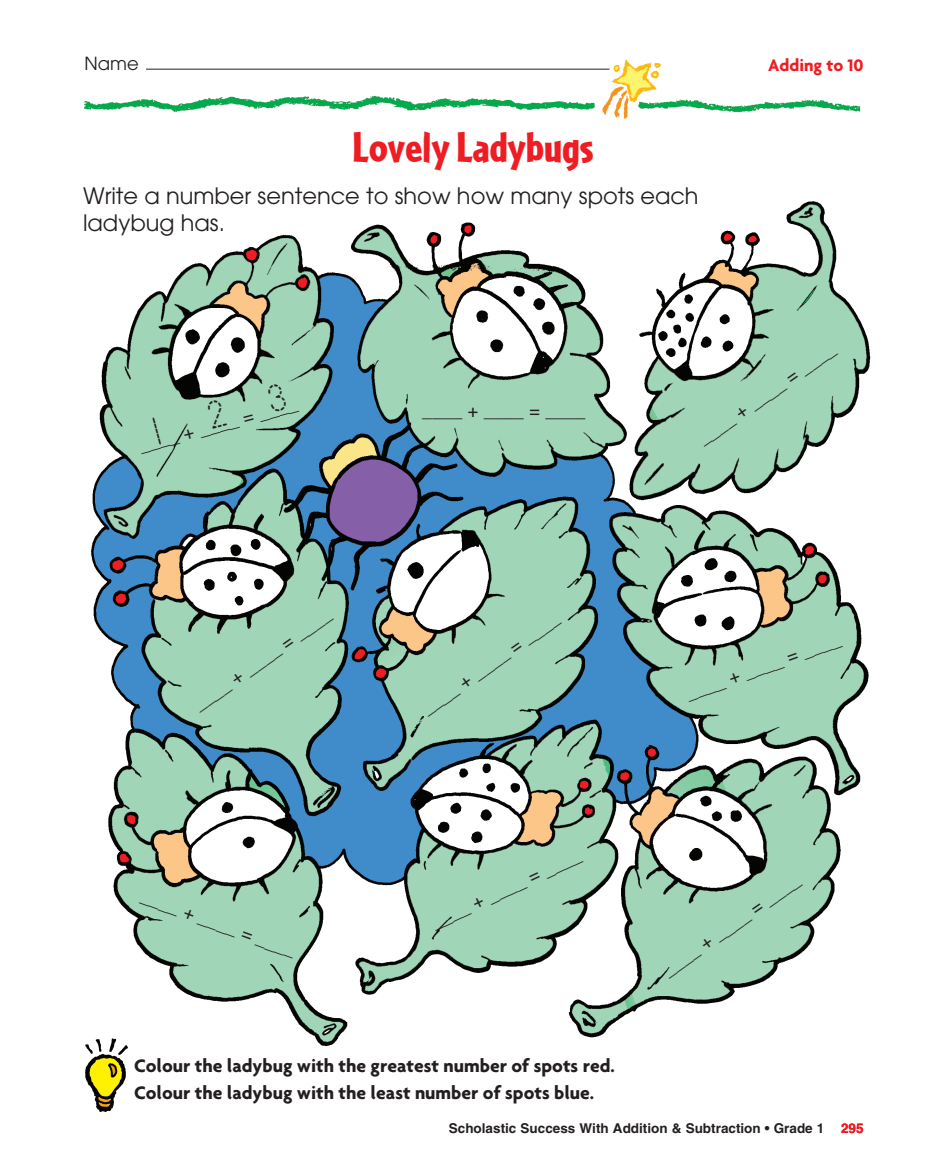
<style>
.page{position:relative;width:945px;height:1174px;background:#fff}
.page>*{position:absolute;margin:0;border:0;box-sizing:border-box;transform-origin:0 0}
.t1{font:900 45px "Cafeteria";color:#ee1d23}
.t2{font:22.5px/27px "Avant Garde";color:#231f20}
.t3{font:700 19.5px/27.9px "Agenda";color:#231f20}
.t4{font:18px "Helvetica";color:#231f20}
.t5{font:700 18px "Agenda";color:#ee1d23}
.t6{font:18px "Avant Garde";color:#231f20}
.t7{font:700 13.5px "Helvetica";color:#231f20}
.s1{color:#ee1d23}
</style>
<div class="page">
<img style="left:90px;top:201px;width:781px;height:846px">
<img style="left:84px;top:59px;width:777px;height:60px">
<hr style="left:146px;top:69px;width:463px;height:1px;background:#231f20">
<div style="left:80px;top:1038px;width:62px;height:83px;background:#fff"></div>
<img style="left:85px;top:1038px;width:43px;height:74px">
<svg style="left:152px;top:383px;width:135px;height:61px;background:#99c7ad"></svg>
<p class="t6" style="left:84px;top:52px;width:56px">Name</p>
<h1 class="t1" style="left:353px;top:121px;width:242px">Lovely Ladybugs</h1>
<p class="t2" style="left:83px;top:182px;width:617px">Write a number sentence to show how many spots each ladybug has.</p>
<p class="t5" style="left:768px;top:55px;width:97px">Adding to 10</p>
<p class="t4" style="left:136px;top:430px;width:165px;rotate:-15deg">____ + ____ = ____</p>
<p class="t4" style="left:422px;top:395px;width:165px">____ + ____ = ____</p>
<p class="t4" style="left:690px;top:427px;width:165px;rotate:-35deg">____ + ____ = ____</p>
<p class="t4" style="left:186px;top:693px;width:165px;rotate:-35deg">____ + ____ = ____</p>
<p class="t4" style="left:414px;top:697px;width:165px;rotate:-35deg">____ + ____ = ____</p>
<p class="t4" style="left:681px;top:679px;width:165px;rotate:-20deg">____ + ____ = ____</p>
<p class="t4" style="left:147px;top:880px;width:165px;rotate:20deg">____ + ____ = ____</p>
<p class="t4" style="left:425px;top:909px;width:165px;rotate:-25deg">____ + ____ = ____</p>
<p class="t3" style="left:134px;top:1050px;width:482px">Colour the ladybug with the greatest number of spots red.<br>Colour the ladybug with the least number of spots blue.</p>
<p class="t4" style="left:655px;top:958px;width:165px;rotate:-35deg">____ + ____ = ____</p>
<p class="t7" style="left:449px;top:1120px;width:416px">Scholastic Success With Addition &amp; Subtraction • Grade 1 <span class="s1">295</span></p>
</div>
